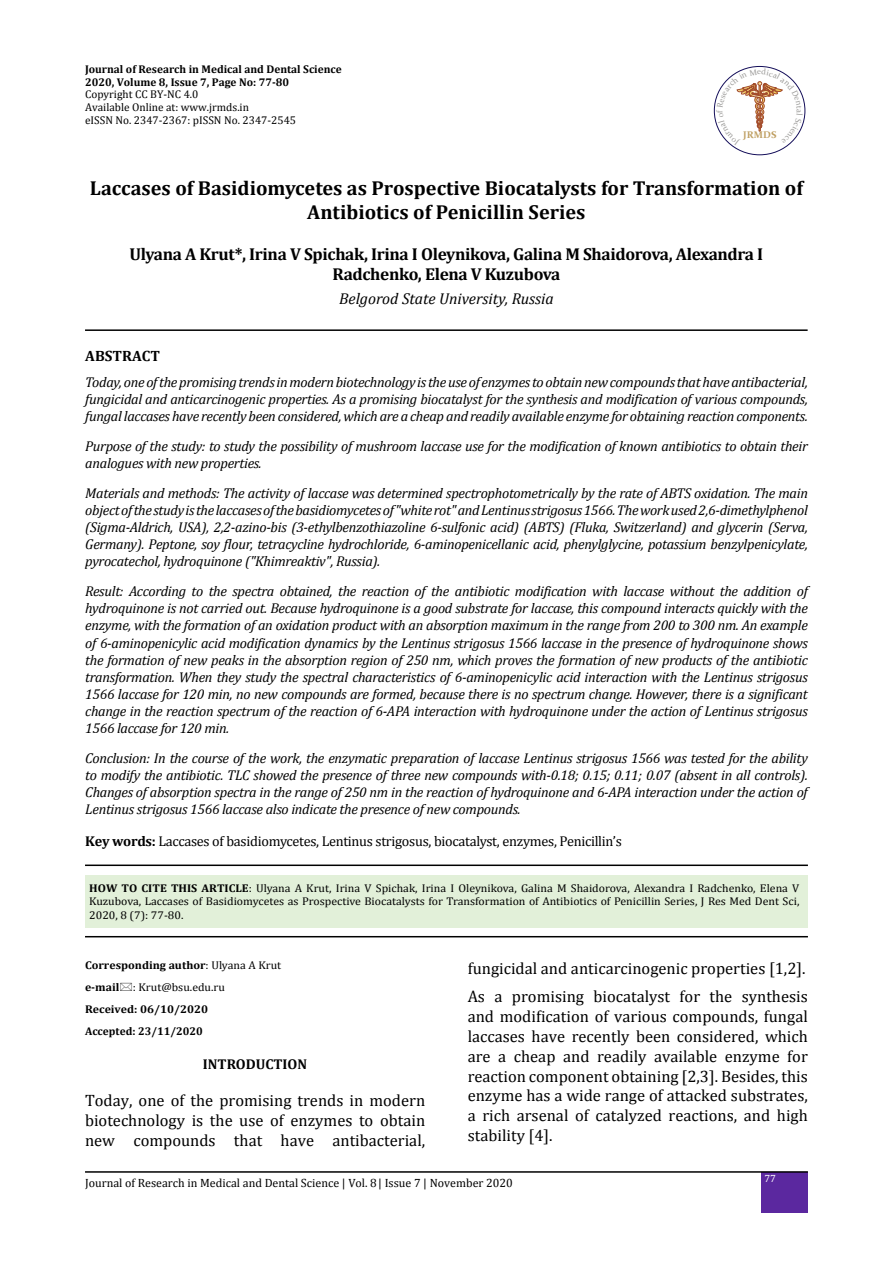
<style>
.page{position:relative;width:893px;height:1263px;background:#fff}
.page>*{position:absolute;margin:0;border:0;box-sizing:border-box;transform-origin:0 0}
.t1{font:700 20.25px/24.3px "Cambria";color:#000;text-align:center}
.t2{font:700 17.25px/19.8px "Cambria";letter-spacing:-.02em;color:#000;text-align:center}
.t3{font:16.5px/19.8px "Cambria";color:#000;text-align:justify}
.t4{font:italic 15.75px "Cambria";color:#000}
.t5{font:700 15px "Cambria";color:#000}
.t6{font:italic 14.25px/17.1px "Cambria";letter-spacing:-.02em;color:#000;text-align:justify}
.t7{font:14.25px "Cambria";letter-spacing:-.02em;color:#000}
.t8{font:700 14.25px "Cambria";color:#000}
.t9{font:12px "Cambria";color:#000}
.t10{font:11.25px/13.5px "Cambria";color:#000;text-align:justify;scale:1.05 1}
.t11{font:700 11.25px/22px "Cambria";color:#000;scale:1.05 1}
.t12{font:11.25px/12.9px "Cambria";color:#000}
.t13{font:700 11.25px/12.9px "Cambria";color:#000}
.t14{font:10.5px "Cambria";color:#fff}
.t15{font:700 9.6px "Constantia";color:#bf9f62}
.s1{font-weight:700}
.s2{font-weight:400}
</style>
<div class="page">
<div style="left:762px;top:1172px;width:46px;height:41px;background:#5b289f"></div>
<hr style="left:85px;top:1171px;width:723px;height:2px;background:#000">
<hr style="left:85px;top:329px;width:723px;height:2px;background:#000">
<hr style="left:85px;top:864px;width:723px;height:2px;background:#000">
<div style="left:85px;top:875px;width:723px;height:52px;background:#e2f0d9"></div>
<hr style="left:85px;top:936px;width:723px;height:1px;background:#000">
<svg style="left:716px;top:68px;width:87px;height:77px"></svg>
<p class="t13" style="left:85px;top:62px;width:258px">Journal of Research in Medical and Dental Science<br>2020, Volume 8, Issue 7, Page No: 77-80</p>
<p class="t12" style="left:85px;top:88px;width:213px">Copyright CC BY-NC 4.0<br>Available Online at: www.jrmds.in<br>eISSN No. 2347-2367: pISSN No. 2347-2545</p>
<p class="t15" style="left:743px;top:128px;width:35px">JRMDS</p>
<h1 class="t1" style="left:90px;top:175px;width:715px">Laccases of Basidiomycetes as Prospective Biocatalysts for Transformation of<br>Antibiotics of Penicillin Series</h1>
<p class="t2" style="left:130px;top:244px;width:635px">Ulyana A Krut*, Irina V Spichak, Irina I Oleynikova, Galina M Shaidorova, Alexandra I<br>Radchenko, Elena V Kuzubova</p>
<p class="t4" style="left:339px;top:288px;width:216px">Belgorod State University, Russia</p>
<p class="t5" style="left:85px;top:346px;width:76px">ABSTRACT</p>
<p class="t6" style="left:85px;top:373px;width:724px">Today, one of the promising trends in modern biotechnology is the use of enzymes to obtain new compounds that have antibacterial, fungicidal and anticarcinogenic properties. As a promising biocatalyst for the synthesis and modification of various compounds, fungal laccases have recently been considered, which are a cheap and readily available enzyme for obtaining reaction components.</p>
<p class="t6" style="left:85px;top:437px;width:724px">Purpose of the study: to study the possibility of mushroom laccase use for the modification of known antibiotics to obtain their analogues with new properties.</p>
<p class="t6" style="left:85px;top:484px;width:724px">Materials and methods: The activity of laccase was determined spectrophotometrically by the rate of ABTS oxidation. The main object of the study is the laccases of the basidiomycetes of "white rot" and Lentinus strigosus 1566. The work used 2,6-dimethylphenol (Sigma-Aldrich, USA), 2,2-azino-bis (3-ethylbenzothiazoline 6-sulfonic acid) (ABTS) (Fluka, Switzerland) and glycerin (Serva, Germany). Peptone, soy flour, tetracycline hydrochloride, 6-aminopenicellanic acid, phenylglycine, potassium benzylpenicylate, pyrocatechol, hydroquinone ("Khimreaktiv", Russia).</p>
<p class="t6" style="left:85px;top:582px;width:724px">Result: According to the spectra obtained, the reaction of the antibiotic modification with laccase without the addition of hydroquinone is not carried out. Because hydroquinone is a good substrate for laccase, this compound interacts quickly with the enzyme, with the formation of an oxidation product with an absorption maximum in the range from 200 to 300 nm. An example of 6-aminopenicylic acid modification dynamics by the Lentinus strigosus 1566 laccase in the presence of hydroquinone shows the formation of new peaks in the absorption region of 250 nm, which proves the formation of new products of the antibiotic transformation. When they study the spectral characteristics of 6-aminopenicylic acid interaction with the Lentinus strigosus 1566 laccase for 120 min, no new compounds are formed, because there is no spectrum change. However, there is a significant change in the reaction spectrum of the reaction of 6-APA interaction with hydroquinone under the action of Lentinus strigosus 1566 laccase for 120 min.</p>
<p class="t6" style="left:85px;top:749px;width:724px">Conclusion: In the course of the work, the enzymatic preparation of laccase Lentinus strigosus 1566 was tested for the ability to modify the antibiotic. TLC showed the presence of three new compounds with-0.18; 0.15; 0.11; 0.07 (absent in all controls).<br>Changes of absorption spectra in the range of 250 nm in the reaction of hydroquinone and 6-APA interaction under the action of Lentinus strigosus 1566 laccase also indicate the presence of new compounds.</p>
<p class="t7" style="left:85px;top:832px;width:538px"><span class="s1">Key words:</span> Laccases of basidiomycetes, Lentinus strigosus, biocatalyst, enzymes, Penicillin’s</p>
<p class="t10" style="left:89px;top:881px;width:678px"><span class="s1">HOW TO CITE THIS ARTICLE</span>: Ulyana A Krut, Irina V Spichak, Irina I Oleynikova, Galina M Shaidorova, Alexandra I Radchenko, Elena V Kuzubova, Laccases of Basidiomycetes as Prospective Biocatalysts for Transformation of Antibiotics of Penicillin Series, J Res Med Dent Sci, 2020, 8 (7): 77-80.</p>
<p class="t11" style="left:85px;top:953px;width:188px">Corresponding author<span class="s2">: Ulyana A Krut </span>e-mail <span class="s2">: Krut@bsu.edu.ru<br></span>Received: 06/10/2020<br>Accepted: 23/11/2020</p>
<p class="t8" style="left:203px;top:1054px;width:106px">INTRODUCTION</p>
<p class="t3" style="left:85px;top:1090px;width:342px">Today, one of the promising trends in modern biotechnology is the use of enzymes to obtain new compounds that have antibacterial,</p>
<p class="t3" style="left:468px;top:954px;width:342px;line-height:28.3px">fungicidal and anticarcinogenic properties [1,2].<br>As a promising biocatalyst for the synthesis</p>
<p class="t3" style="left:468px;top:1007px;width:342px">and modification of various compounds, fungal laccases have recently been considered, which are a cheap and readily available enzyme for reaction component obtaining [2,3]. Besides, this enzyme has a wide range of attacked substrates, a rich arsenal of catalyzed reactions, and high stability [4].</p>
<p class="t9" style="left:85px;top:1176px;width:429px">Journal of Research in Medical and Dental Science | Vol. 8 | Issue 7 | November 2020</p>
<p class="t14" style="left:764px;top:1172px;width:13px">77</p>
</div>
